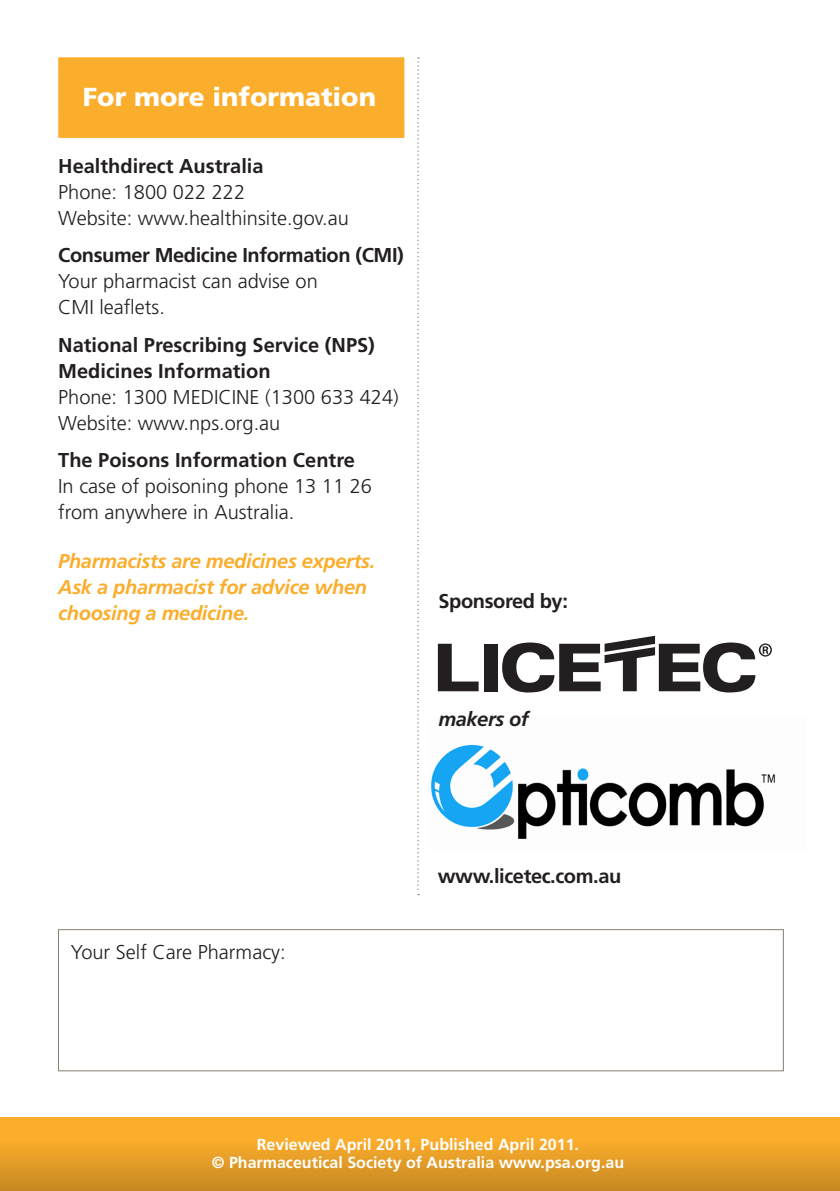
<style>
.page{position:relative;width:840px;height:1191px;background:#fff}
.page>*{position:absolute;margin:0;border:0;box-sizing:border-box;transform-origin:0 0}
.t1{font:900 26px "Frutiger LT Std";color:#fff}
.t2{font:300 20px/26px "Frutiger LT Std";color:#231f20}
.t3{font:700 20px/26px "Frutiger LT Std";color:#231f20}
.t4{font:italic 700 20px/26px "Frutiger LT Std";letter-spacing:-.015em;color:#fbad2c}
.t5{font:700 20px "Frutiger LT Std";letter-spacing:-.02em;color:#231f20}
.t6{font:italic 700 20px "Frutiger LT Std";letter-spacing:-.02em;color:#231f20}
.t7{font:700 16px/18px "Frutiger LT Std";color:#fff;text-align:center}
</style>
<div class="page">
<div style="left:0;top:1117px;width:839px;height:74px;background:linear-gradient(to bottom,#ffb52e,#cb8c23)"></div>
<svg style="left:417px;top:57px;width:2px;height:838px"></svg>
<div style="left:58px;top:929px;width:725px;height:142px;border:1px solid #887f6f"></div>
<div style="left:58px;top:57px;width:346px;height:81px;background:#fbad2c"></div>
<svg style="left:58px;top:57px;width:28px;height:81px"></svg>
<svg style="left:437px;top:644px;width:41px;height:47px"></svg>
<div style="left:483px;top:644px;width:14px;height:47px;background:#231f20"></div>
<svg style="left:502px;top:636px;width:269px;height:56px"></svg>
<img style="left:430px;top:744px;width:346px;height:95px">
<h1 class="t1" style="left:83px;top:82px;width:294px">For more information</h1>
<p class="t3" style="left:58px;top:153px;width:207px">Healthdirect Australia</p>
<p class="t2" style="left:58px;top:179px;width:292px">Phone: 1800 022 222<br>Website: www.healthinsite.gov.au</p>
<p class="t5" style="left:58px;top:244px;width:347px">Consumer Medicine Information (CMI)</p>
<p class="t2" style="left:58px;top:269px;width:261px">Your pharmacist can advise on<br>CMI leaflets.</p>
<p class="t3" style="left:58px;top:332px;width:318px">National Prescribing Service (NPS)<br>Medicines Information</p>
<p class="t2" style="left:58px;top:384px;width:342px">Phone: 1300 MEDICINE (1300 633 424)<br>Website: www.nps.org.au</p>
<p class="t3" style="left:58px;top:447px;width:298px">The Poisons Information Centre</p>
<p class="t2" style="left:58px;top:473px;width:315px">In case of poisoning phone 13 11 26 from anywhere in Australia.</p>
<p class="t4" style="left:58px;top:548px;width:318px">Pharmacists are medicines experts.<br>Ask a pharmacist for advice when choosing a medicine.</p>
<p class="t5" style="left:438px;top:589px;width:131px">Sponsored by:</p>
<p class="t6" style="left:438px;top:707px;width:92px">makers of</p>
<p class="t2" style="left:71px;top:939px;width:216px">Your Self Care Pharmacy:</p>
<p class="t5" style="left:437px;top:864px;width:185px">www.licetec.com.au</p>
<p class="t7" style="left:211px;top:1135px;width:414px">Reviewed April 2011, Published April 2011.<br>© Pharmaceutical Society of Australia www.psa.org.au</p>
</div>
